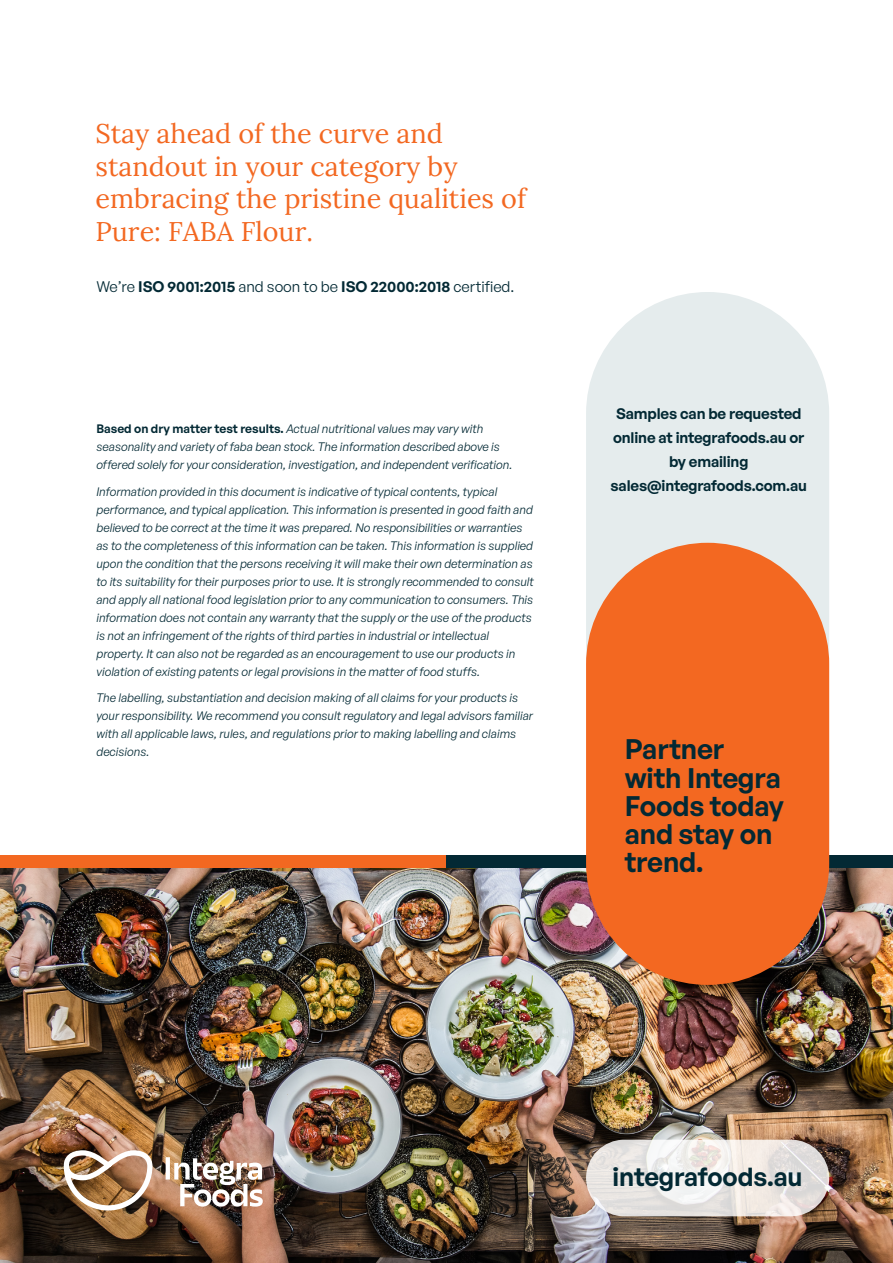
<style>
.page{position:relative;width:893px;height:1263px;background:#fff}
.page>*{position:absolute;margin:0;border:0;box-sizing:border-box;transform-origin:0 0}
.t1{font:600 27.6px/28.2px "General Sans";letter-spacing:-.005em;color:#032934}
.t2{font:27px/32.4px "Lora";color:#f36821}
.t3{font:600 25.5px "General Sans";letter-spacing:-.005em;color:#032934}
.t4{font:600 15px/24px "General Sans";letter-spacing:-.01em;color:#032934;text-align:center}
.t5{font:15px "General Sans";color:#032934}
.t6{font:italic 12px/18px "General Sans";color:#032934}
.s1{font-weight:600}
.s2{font-weight:600;font-style:normal}
</style>
<div class="page">
<div style="left:586px;top:292px;width:243px;height:486px;background:#e5eced;border-radius:122px"></div>
<img style="left:0;top:867px;width:893px;height:396px">
<div style="left:0;top:855px;width:446px;height:12px;background:#f36821"></div>
<div style="left:446px;top:855px;width:447px;height:12px;background:#032934"></div>
<div style="left:586px;top:543px;width:243px;height:442px;background:#f36821;border-radius:122px"></div>
<svg style="left:586px;top:1140px;width:243px;height:76px"></svg>
<img style="left:61px;top:1148px;width:94px;height:65px">
<img style="left:166px;top:1157px;width:97px;height:49px">
<p class="t2" style="left:96px;top:116px;width:432px">Stay ahead of the curve and standout in your category by embracing the pristine qualities of<br>Pure: FABA Flour.</p>
<p class="t5" style="left:96px;top:277px;width:419px">We’re <span class="s1">ISO 9001:2015</span> and soon to be <span class="s1">ISO 22000:2018</span> certified.</p>
<p class="t6" style="left:96px;top:419px;width:417px"><span class="s2">Based on dry matter test results.</span> Actual nutritional values may vary with seasonality and variety of faba bean stock. The information described above is offered solely for your consideration, investigation, and independent verification.</p>
<p class="t6" style="left:96px;top:482px;width:439px">Information provided in this document is indicative of typical contents, typical performance, and typical application. This information is presented in good faith and believed to be correct at the time it was prepared. No responsibilities or warranties as to the completeness of this information can be taken. This information is supplied upon the condition that the persons receiving it will make their own determination as to its suitability for their purposes prior to use. It is strongly recommended to consult and apply all national food legislation prior to any communication to consumers. This information does not contain any warranty that the supply or the use of the products is not an infringement of the rights of third parties in industrial or intellectual property. It can also not be regarded as an encouragement to use our products in violation of existing patents or legal provisions in the matter of food stuffs.</p>
<p class="t6" style="left:96px;top:688px;width:438px">The labelling, substantiation and decision making of all claims for your products is your responsibility. We recommend you consult regulatory and legal advisors familiar with all applicable laws, rules, and regulations prior to making labelling and claims decisions.</p>
<p class="t4" style="left:610px;top:401px;width:198px">Samples can be requested online at integrafoods.au or by emailing sales@integrafoods.com.au</p>
<p class="t1" style="left:625px;top:734px;width:161px">Partner with Integra<br>Foods today and stay on trend.</p>
<p class="t3" style="left:613px;top:1160px;width:191px">integrafoods.au</p>
</div>
